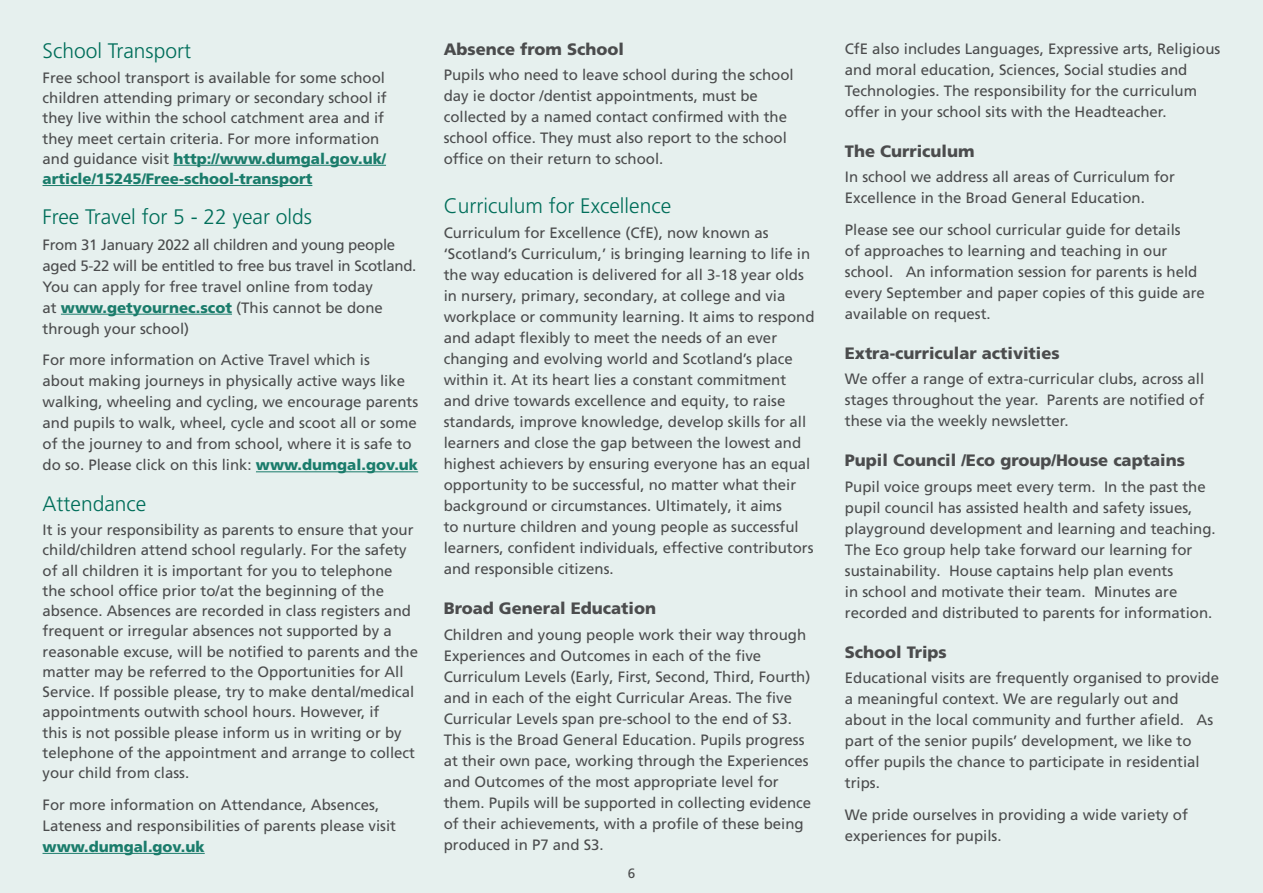
<style>
.page{position:relative;width:1263px;height:893px;background:#e6f0ee}
.page>*{position:absolute;margin:0;border:0;box-sizing:border-box;transform-origin:0 0}
.t1{font:300 21px "Frutiger LT Pro";color:#006e5a}
.Sub_heading_1{font:900 16.5px "Frutiger LT Pro";color:#4b4c4d}
.Body{font:15px/21px "Frutiger LT Pro";color:#4b4c4d}
.Body-2{font:15px/21px "Frutiger LT Pro";letter-spacing:-.02em;color:#4b4c4d}
.t2{font:13.5px "Frutiger LT Pro";color:#4b4c4d}
.s1{font-weight:900;color:#1a7c6b}
</style>
<div class="page">
<hr style="left:173px;top:165px;width:213px;height:1px;background:#1a7c6b">
<hr style="left:43px;top:185px;width:269px;height:1px;background:#1a7c6b">
<hr style="left:61px;top:314px;width:171px;height:1px;background:#1a7c6b">
<hr style="left:256px;top:472px;width:162px;height:1px;background:#1a7c6b">
<hr style="left:43px;top:853px;width:162px;height:1px;background:#1a7c6b">
<h2 class="t1" style="left:43px;top:39px;width:150px">School Transport</h2>
<p class="Body" style="left:43px;top:68px;width:345px;line-height:20.2px">Free school transport is available for some school children attending primary or secondary school if they live within the school catchment area and if they meet certain criteria. For more information and guidance visit <span class="s1">http://www.dumgal.gov.uk/ article/15245/Free-school-transport</span></p>
<h2 class="t1" style="left:43px;top:205px;width:271px">Free Travel for 5 - 22 year olds</h2>
<p class="Body-2" style="left:43px;top:234px;width:375px">From 31 January 2022 all children and young people aged 5-22 will be entitled to free bus travel in Scotland.<br>You can apply for free travel online from today<br>at <span class="s1">www.getyournec.scot</span> (This cannot be done through your school)</p>
<p class="Body" style="left:43px;top:350px;width:377px">For more information on Active Travel which is<br>about making journeys in physically active ways like walking, wheeling and cycling, we encourage parents and pupils to walk, wheel, cycle and scoot all or some of the journey to and from school, where it is safe to do so. Please click on this link: <span class="s1">www.dumgal.gov.uk</span></p>
<h2 class="t1" style="left:43px;top:491px;width:105px">Attendance</h2>
<p class="Body" style="left:43px;top:520px;width:377px;line-height:20.2px">It is your responsibility as parents to ensure that your child/children attend school regularly. For the safety of all children it is important for you to telephone the school office prior to/at the beginning of the absence. Absences are recorded in class registers and frequent or irregular absences not supported by a reasonable excuse, will be notified to parents and the matter may be referred to the Opportunities for All Service. If possible please, try to make dental/medical appointments outwith school hours. However, if<br>this is not possible please inform us in writing or by telephone of the appointment and arrange to collect your child from class.</p>
<p class="Body" style="left:43px;top:794px;width:355px">For more information on Attendance, Absences,<br>Lateness and responsibilities of parents please visit <span class="s1">www.dumgal.gov.uk</span></p>
<h3 class="Sub_heading_1" style="left:444px;top:39px;width:182px">Absence from School</h3>
<p class="Body" style="left:444px;top:65px;width:352px">Pupils who need to leave school during the school day ie doctor /dentist appointments, must be collected by a named contact confirmed with the school office. They must also report to the school office on their return to school.</p>
<h2 class="t1" style="left:444px;top:194px;width:229px">Curriculum for Excellence</h2>
<p class="Body" style="left:444px;top:223px;width:372px">Curriculum for Excellence (CfE), now known as ‘Scotland’s Curriculum,’ is bringing learning to life in the way education is delivered for all 3-18 year olds in nursery, primary, secondary, at college and via workplace or community learning. It aims to respond and adapt flexibly to meet the needs of an ever changing and evolving world and Scotland’s place within it. At its heart lies a constant commitment and drive towards excellence and equity, to raise standards, improve knowledge, develop skills for all learners and close the gap between the lowest and highest achievers by ensuring everyone has an equal opportunity to be successful, no matter what their background or circumstances. Ultimately, it aims<br>to nurture children and young people as successful learners, confident individuals, effective contributors and responsible citizens.</p>
<h3 class="Sub_heading_1" style="left:444px;top:599px;width:214px">Broad General Education</h3>
<p class="Body" style="left:444px;top:624px;width:369px">Children and young people work their way through Experiences and Outcomes in each of the five Curriculum Levels (Early, First, Second, Third, Fourth) and in each of the eight Curricular Areas. The five Curricular Levels span pre-school to the end of S3.<br>This is the Broad General Education. Pupils progress at their own pace, working through the Experiences and Outcomes of the most appropriate level for them. Pupils will be supported in collecting evidence of their achievements, with a profile of these being produced in P7 and S3.</p>
<p class="t2" style="left:628px;top:865px;width:9px">6</p>
<p class="Body" style="left:845px;top:38px;width:377px">CfE also includes Languages, Expressive arts, Religious and moral education, Sciences, Social studies and Technologies. The responsibility for the curriculum offer in your school sits with the Headteacher.</p>
<h3 class="Sub_heading_1" style="left:845px;top:141px;width:131px">The Curriculum</h3>
<p class="Body" style="left:845px;top:167px;width:332px">In school we address all areas of Curriculum for<br>Excellence in the Broad General Education.</p>
<p class="Body" style="left:845px;top:219px;width:362px">Please see our school curricular guide for details<br>of approaches to learning and teaching in our school. An information session for parents is held every September and paper copies of this guide are available on request.</p>
<h3 class="Sub_heading_1" style="left:845px;top:343px;width:216px">Extra-curricular activities</h3>
<p class="Body" style="left:845px;top:369px;width:361px;text-align:justify">We offer a range of extra-curricular clubs, across all stages throughout the year. Parents are notified of these via the weekly newsletter.</p>
<h3 class="Sub_heading_1" style="left:845px;top:451px;width:342px">Pupil Council /Eco group/House captains</h3>
<p class="Body" style="left:845px;top:476px;width:372px">Pupil voice groups meet every term. In the past the pupil council has assisted health and safety issues, playground development and learning and teaching.<br>The Eco group help take forward our learning for sustainability. House captains help plan events<br>in school and motivate their team. Minutes are recorded and distributed to parents for information.</p>
<h3 class="Sub_heading_1" style="left:845px;top:642px;width:104px">School Trips</h3>
<p class="Body" style="left:845px;top:667px;width:376px">Educational visits are frequently organised to provide a meaningful context. We are regularly out and about in the local community and further afield. As part of the senior pupils’ development, we like to offer pupils the chance to participate in residential trips.</p>
<p class="Body" style="left:845px;top:804px;width:344px">We pride ourselves in providing a wide variety of experiences for pupils.</p>
</div>
